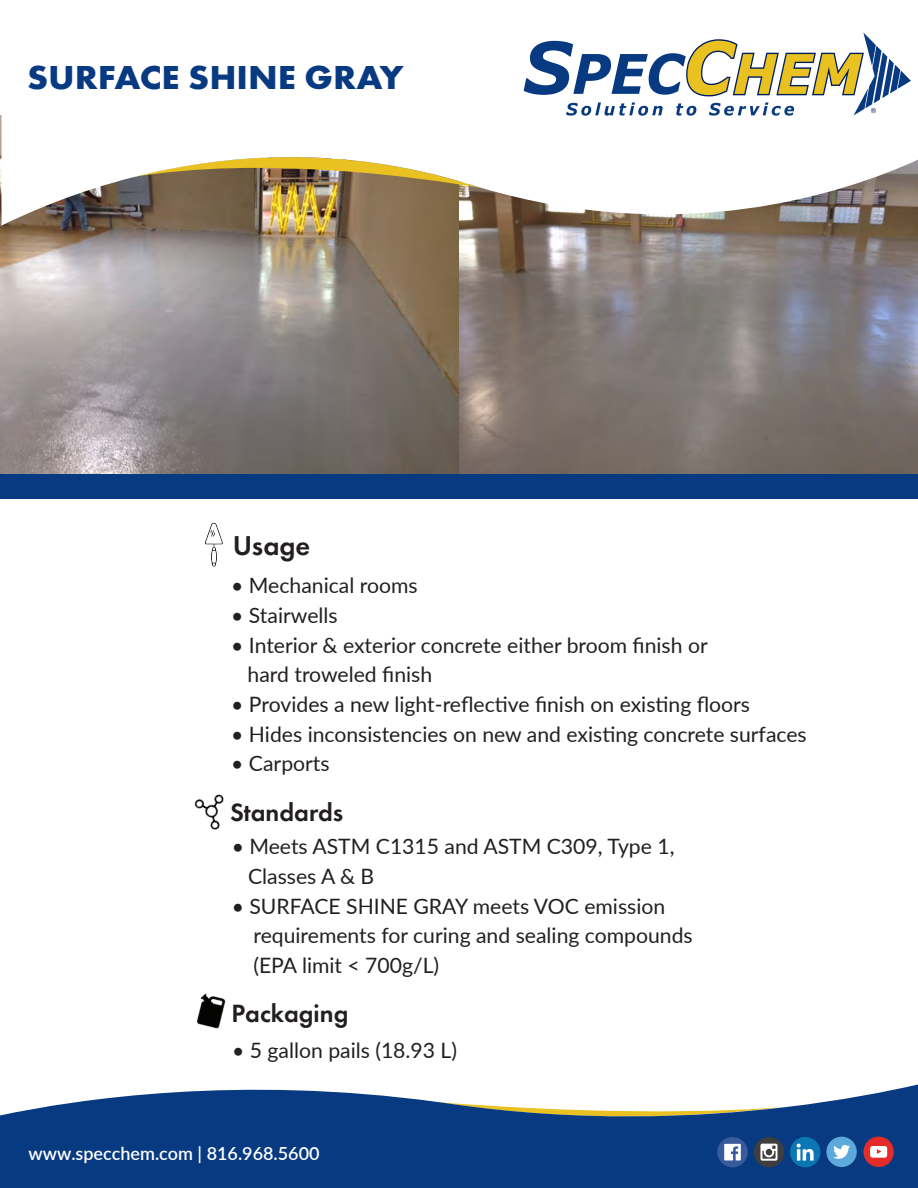
<style>
.page{position:relative;width:918px;height:1188px;background:#fff}
.page>*{position:absolute;margin:0;border:0;box-sizing:border-box;transform-origin:0 0}
.t1{font:700 34.5px "Futura PT";color:#083a82;scale:1.07 1}
.t2{font:600 28.35px "Futura PT";color:#231f20}
.t3{font:600 25.95px "Futura PT";color:#231f20}
.t4{font:21.15px/29.7px "Lato";color:#231f20}
.t5{font:600 18px "Lato";color:#fff}
</style>
<div class="page">
<img style="left:1px;top:246px;width:458px;height:228px">
<img style="left:459px;top:246px;width:459px;height:228px">
<svg style="left:0;top:1084px;width:918px;height:104px;fill:#083a82"></svg>
<div style="left:826px;top:1137px;width:31px;height:30px;background:#5da9dc;border-radius:50%"></div>
<svg style="left:833px;top:1145px;width:17px;height:14px"></svg>
<div style="left:790px;top:1137px;width:30px;height:30px;background:#0a77b4;border-radius:50%"></div>
<svg style="left:797px;top:1144px;width:17px;height:17px"></svg>
<div style="left:754px;top:1137px;width:30px;height:30px;background:#3e3e3f;border-radius:50%"></div>
<svg style="left:760px;top:1144px;width:18px;height:17px"></svg>
<div style="left:717px;top:1137px;width:31px;height:30px;background:#395b9b;border-radius:50%"></div>
<svg style="left:724px;top:1144px;width:17px;height:16px"></svg>
<div style="left:863px;top:1137px;width:31px;height:30px;background:#e62c28;border-radius:50%"></div>
<svg style="left:870px;top:1146px;width:17px;height:12px"></svg>
<img style="left:194px;top:794px;width:30px;height:36px">
<img style="left:204px;top:522px;width:19px;height:45px">
<div style="left:0;top:474px;width:918px;height:25px;background:#083a82"></div>
<img style="left:196px;top:993px;width:30px;height:36px">
<svg style="left:1px;top:89px;width:917px;height:157px"></svg>
<svg style="left:524px;top:32px;width:387px;height:84px"></svg>
<h1 class="t1" style="left:27px;top:56px;width:353px">SURFACE SHINE GRAY</h1>
<h2 class="t2" style="left:233px;top:528px;width:79px">Usage</h2>
<p class="t4" style="left:231px;top:570px;width:188px">• Mechanical rooms</p>
<p class="t4" style="left:231px;top:600px;width:108px">• Stairwells</p>
<p class="t4" style="left:248px;top:629px;width:462px;text-indent:-16px">• Interior &amp; exterior concrete either broom finish or hard troweled finish</p>
<p class="t4" style="left:231px;top:689px;width:520px">• Provides a new light-reflective finish on existing floors</p>
<p class="t4" style="left:231px;top:718px;width:577px">• Hides inconsistencies on new and existing concrete surfaces</p>
<p class="t4" style="left:231px;top:748px;width:100px">• Carports</p>
<p class="t3" style="left:230px;top:796px;width:115px">Standards</p>
<p class="t4" style="left:248px;top:831px;width:428px;text-indent:-16px">• Meets ASTM C1315 and ASTM C309, Type 1,<br>Classes A &amp; B</p>
<p class="t4" style="left:253px;top:890px;width:441px;text-indent:-22px">• SURFACE SHINE GRAY meets VOC emission requirements for curing and sealing compounds (EPA limit &lt; 700g/L)</p>
<p class="t3" style="left:232px;top:997px;width:118px">Packaging</p>
<p class="t4" style="left:232px;top:1034px;width:226px">• 5 gallon pails (18.93 L)</p>
<p class="t5" style="left:28px;top:1140px;width:293px">www.specchem.com | 816.968.5600</p>
</div>
